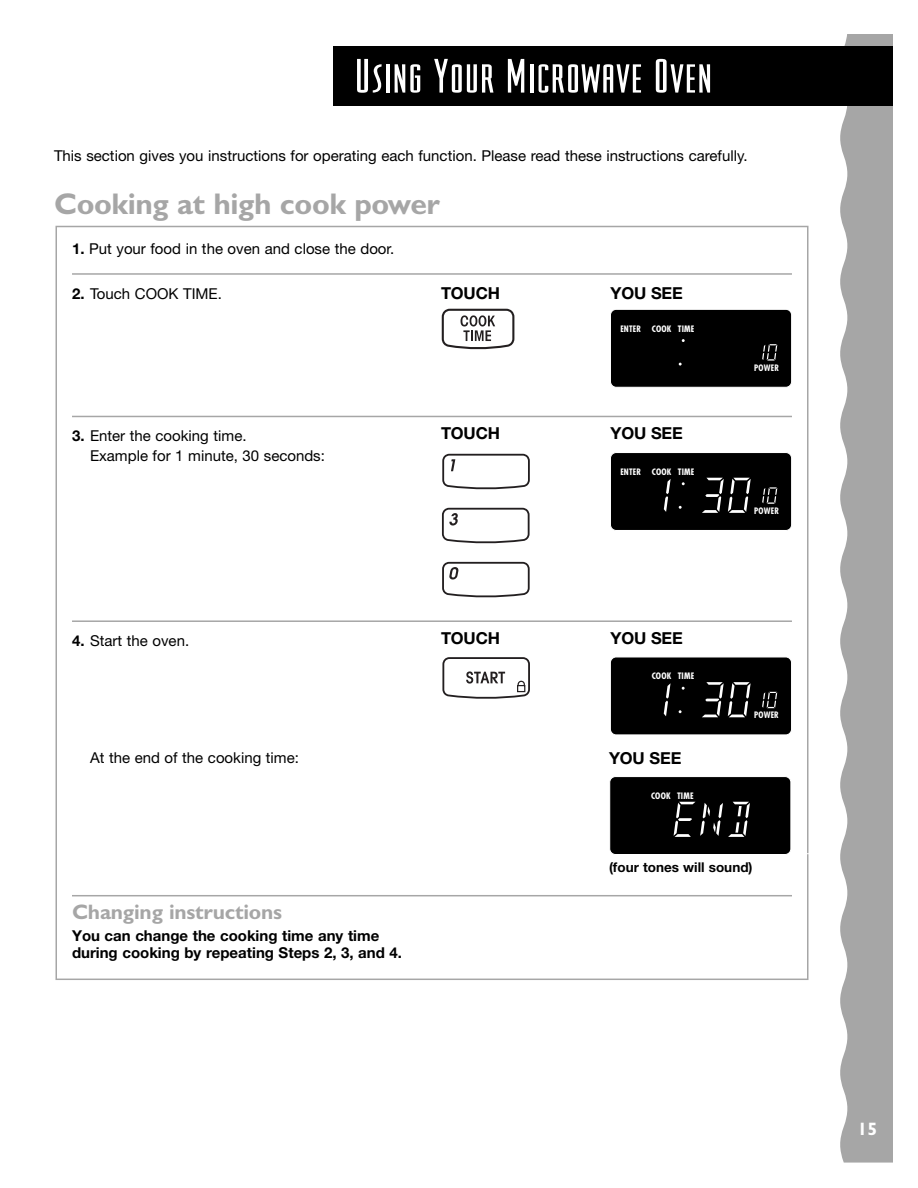
<style>
.page{position:relative;width:918px;height:1188px;background:#fff}
.page>*{position:absolute;margin:0;border:0;box-sizing:border-box;transform-origin:0 0}
.t1{font:49.5px "JR Viking";letter-spacing:.025em;color:#fff;scale:1.24 1}
.t2{font:700 30px "Gill Sans";letter-spacing:-.015em;color:#a6a6a6}
.t3{font:700 21px "Gill Sans";letter-spacing:-.01em;color:#a6a6a6}
.t4{font:700 18px "Gill Sans";color:#fff}
.t5{font:700 16.5px "Helvetica Neue";letter-spacing:-.01em;color:#000}
.t6{font:15px/20.2px "Helvetica Neue";color:#000}
.t7{font:700 15px/17.2px "Helvetica Neue";color:#000}
.t8{font:700 13.5px "Helvetica Neue";color:#000}
.t9{font:700 condensed 8.7px "Futura";letter-spacing:.02em;color:#fff;scale:1.04 1}
.t10{font:700 condensed 8.7px "Futura";letter-spacing:.02em;color:#fff}
.s1{font-weight:700}
</style>
<div class="page">
<svg style="left:840px;top:34px;width:52px;height:1129px;fill:#a6a6a6"></svg>
<div style="left:333px;top:46px;width:559px;height:60px;background:#000"></div>
<hr style="left:72px;top:273px;width:720px;height:2px;background:#a6a6a6">
<hr style="left:72px;top:416px;width:720px;height:1px;background:#a6a6a6">
<hr style="left:72px;top:620px;width:720px;height:2px;background:#a6a6a6">
<hr style="left:72px;top:895px;width:720px;height:1px;background:#a6a6a6">
<div style="left:610px;top:309px;width:182px;height:79px;background:#000;border:1px solid #fff;border-radius:6px"></div>
<svg style="left:762px;top:344px;width:15px;height:17px"></svg>
<div style="left:610px;top:452px;width:182px;height:79px;background:#000;border:1px solid #fff;border-radius:6px"></div>
<svg style="left:664px;top:479px;width:7px;height:33px"></svg>
<svg style="left:702px;top:478px;width:49px;height:35px"></svg>
<svg style="left:762px;top:487px;width:15px;height:17px"></svg>
<div style="left:610px;top:656px;width:182px;height:79px;background:#000;border:1px solid #fff;border-radius:6px"></div>
<svg style="left:664px;top:683px;width:7px;height:33px"></svg>
<svg style="left:702px;top:682px;width:49px;height:35px"></svg>
<svg style="left:762px;top:692px;width:15px;height:16px"></svg>
<div style="left:609px;top:776px;width:182px;height:79px;background:#000;border:1px solid #fff;border-radius:6px"></div>
<svg style="left:674px;top:802px;width:76px;height:35px"></svg>
<svg style="left:441px;top:309px;width:74px;height:41px"></svg>
<svg style="left:442px;top:453px;width:88px;height:37px"></svg>
<svg style="left:441px;top:507px;width:89px;height:37px"></svg>
<svg style="left:442px;top:561px;width:88px;height:37px"></svg>
<svg style="left:442px;top:657px;width:88px;height:42px"></svg>
<h1 class="t1" style="left:355px;top:47px;width:289px">Using Your Microwave Oven</h1>
<p class="t6" style="left:54px;top:147px;width:695px">This section gives you instructions for operating each function. Please read these instructions carefully.</p>
<h2 class="t2" style="left:54px;top:193px;width:388px">Cooking at high cook power</h2>
<p class="t6" style="left:72px;top:240px;width:324px"><span class="s1">1.</span> Put your food in the oven and close the door.</p>
<p class="t6" style="left:72px;top:285px;width:151px"><span class="s1">2.</span> Touch COOK TIME.</p>
<p class="t6" style="left:90px;top:427px;width:236px;text-indent:-18px"><span class="s1">3.</span> Enter the cooking time.<br>Example for 1 minute, 30 seconds:</p>
<p class="t5" style="left:441px;top:287px;width:61px">TOUCH</p>
<p class="t5" style="left:610px;top:287px;width:74px">YOU SEE</p>
<p class="t10" style="left:620px;top:325px;width:22px">ENTER</p>
<p class="t9" style="left:652px;top:325px;width:42px">COOK TIME</p>
<p class="t5" style="left:441px;top:428px;width:61px">TOUCH</p>
<p class="t5" style="left:610px;top:428px;width:74px">YOU SEE</p>
<p class="t10" style="left:620px;top:468px;width:22px">ENTER</p>
<p class="t9" style="left:652px;top:468px;width:42px">COOK TIME</p>
<p class="t10" style="left:754px;top:364px;width:26px">POWER</p>
<p class="t10" style="left:754px;top:507px;width:26px">POWER</p>
<p class="t6" style="left:72px;top:632px;width:119px"><span class="s1">4.</span> Start the oven.</p>
<p class="t6" style="left:90px;top:749px;width:210px">At the end of the cooking time:</p>
<h3 class="t3" style="left:72px;top:905px;width:212px">Changing instructions</h3>
<p class="t7" style="left:72px;top:928px;width:332px">You can change the cooking time any time during cooking by repeating Steps 2, 3, and 4.</p>
<p class="t5" style="left:441px;top:632px;width:61px">TOUCH</p>
<p class="t5" style="left:610px;top:632px;width:74px">YOU SEE</p>
<p class="t9" style="left:652px;top:672px;width:42px">COOK TIME</p>
<p class="t5" style="left:609px;top:753px;width:74px">YOU SEE</p>
<p class="t9" style="left:651px;top:792px;width:42px">COOK TIME</p>
<p class="t10" style="left:754px;top:711px;width:26px">POWER</p>
<p class="t8" style="left:609px;top:862px;width:145px">(four tones will sound)</p>
<p class="t4" style="left:858px;top:1123px;width:21px">15</p>
</div>
